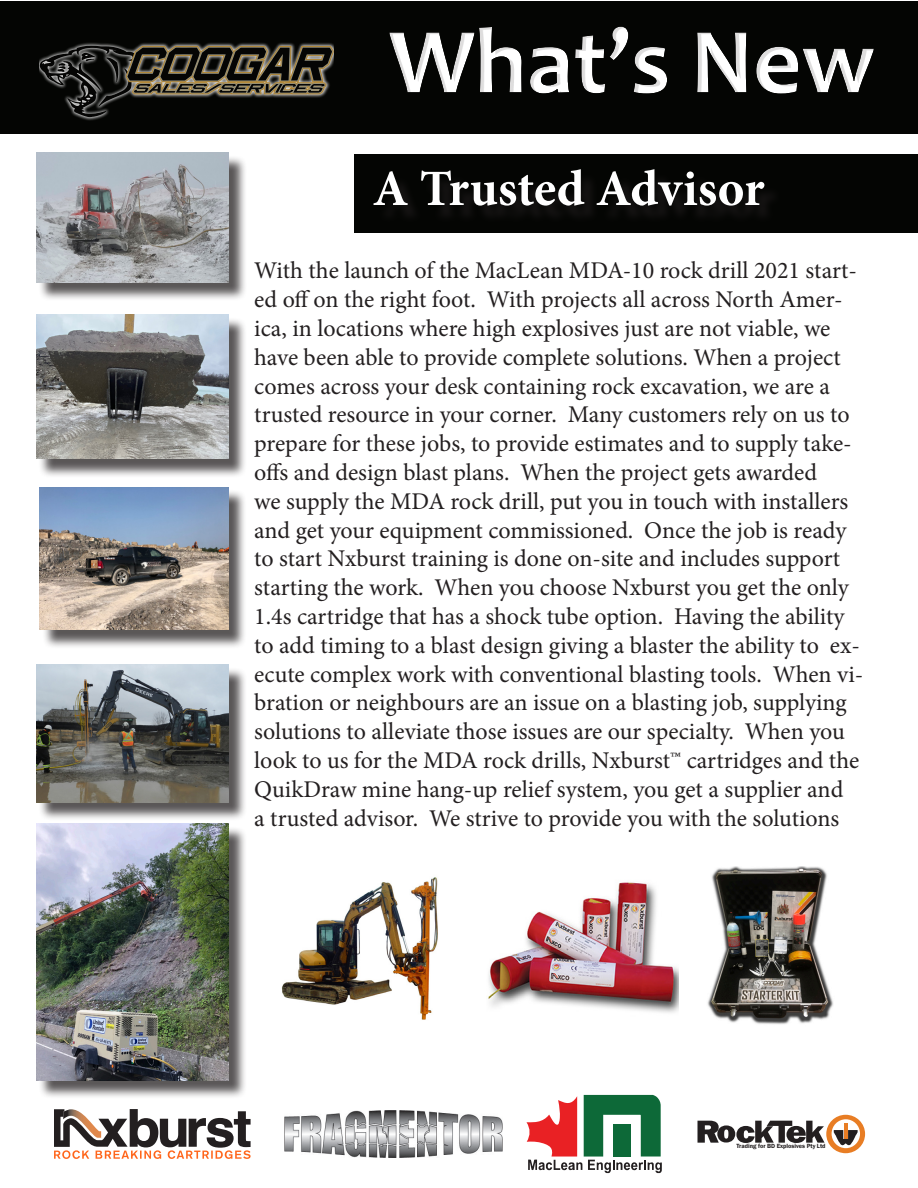
<style>
.page{position:relative;width:918px;height:1188px;background:#fff}
.page>*{position:absolute;margin:0;border:0;box-sizing:border-box;transform-origin:0 0}
.t1{font:700 94.05px "Candara";color:#fff}
.t2{font:700 51px "Minion Pro";color:#fff}
.t3{font:24px/28.8px "Minion Pro";letter-spacing:-.005em;color:#231f20}
.t4{font:600 6.15px "Franklin Gothic";color:#231f20}
</style>
<div class="page">
<div style="left:0;top:1px;width:918px;height:133px;background:#040503"></div>
<div style="left:40px;top:42px;width:294px;height:79px;background:#fff;opacity:.85"></div>
<svg style="left:40px;top:46px;width:294px;height:71px"></svg>
<svg style="left:54px;top:1109px;width:197px;height:50px"></svg>
<img style="left:284px;top:1111px;width:219px;height:46px">
<svg style="left:527px;top:1095px;width:135px;height:78px"></svg>
<svg style="left:698px;top:1115px;width:167px;height:38px"></svg>
<div style="left:355px;top:154px;width:563px;height:78px;background:#040503"></div>
<div style="left:38px;top:155px;width:209px;height:146px;background:#231f20;opacity:.75"></div>
<img style="left:36px;top:153px;width:193px;height:130px">
<div style="left:39px;top:667px;width:208px;height:154px;background:#231f20;opacity:.75"></div>
<img style="left:36px;top:665px;width:193px;height:137px">
<div style="left:38px;top:826px;width:209px;height:273px;background:#231f20;opacity:.75"></div>
<img style="left:36px;top:824px;width:192px;height:256px">
<div style="left:39px;top:317px;width:208px;height:161px;background:#231f20;opacity:.75"></div>
<img style="left:36px;top:315px;width:192px;height:144px">
<div style="left:42px;top:490px;width:205px;height:159px;background:#231f20;opacity:.75"></div>
<img style="left:40px;top:487px;width:188px;height:143px">
<img style="left:707px;top:867px;width:126px;height:158px">
<img style="left:488px;top:882px;width:191px;height:131px">
<img style="left:282px;top:877px;width:156px;height:143px">
<h1 class="t1" style="left:389px;top:3px;width:488px">What’s New</h1>
<p class="t2" style="left:373px;top:153px;width:393px">A Trusted Advisor</p>
<p class="t3" style="left:254px;top:256px;width:611px">With the launch of the MacLean MDA-10 rock drill 2021 start&shy;ed off on the right foot. With projects all across North Amer&shy;ica, in locations where high explosives just are not viable, we have been able to provide complete solutions. When a project comes across your desk containing rock excavation, we are a trusted resource in your corner. Many customers rely on us to prepare for these jobs, to provide estimates and to supply take&shy;offs and design blast plans. When the project gets awarded<br>we supply the MDA rock drill, put you in touch with installers and get your equipment commissioned. Once the job is ready to start Nxburst training is done on-site and includes support starting the work. When you choose Nxburst you get the only 1.4s cartridge that has a shock tube option. Having the ability to add timing to a blast design giving a blaster the ability to ex&shy;ecute complex work with conventional blasting tools. When vi&shy;bration or neighbours are an issue on a blasting job, supplying solutions to alleviate those issues are our specialty. When you look to us for the MDA rock drills, Nxburst™ cartridges and the QuikDraw mine hang-up relief system, you get a supplier and<br>a trusted advisor. We strive to provide you with the solutions</p>
<p class="t4" style="left:736px;top:1143px;width:91px">Trading for BD Explosives Pty Ltd</p>
</div>
